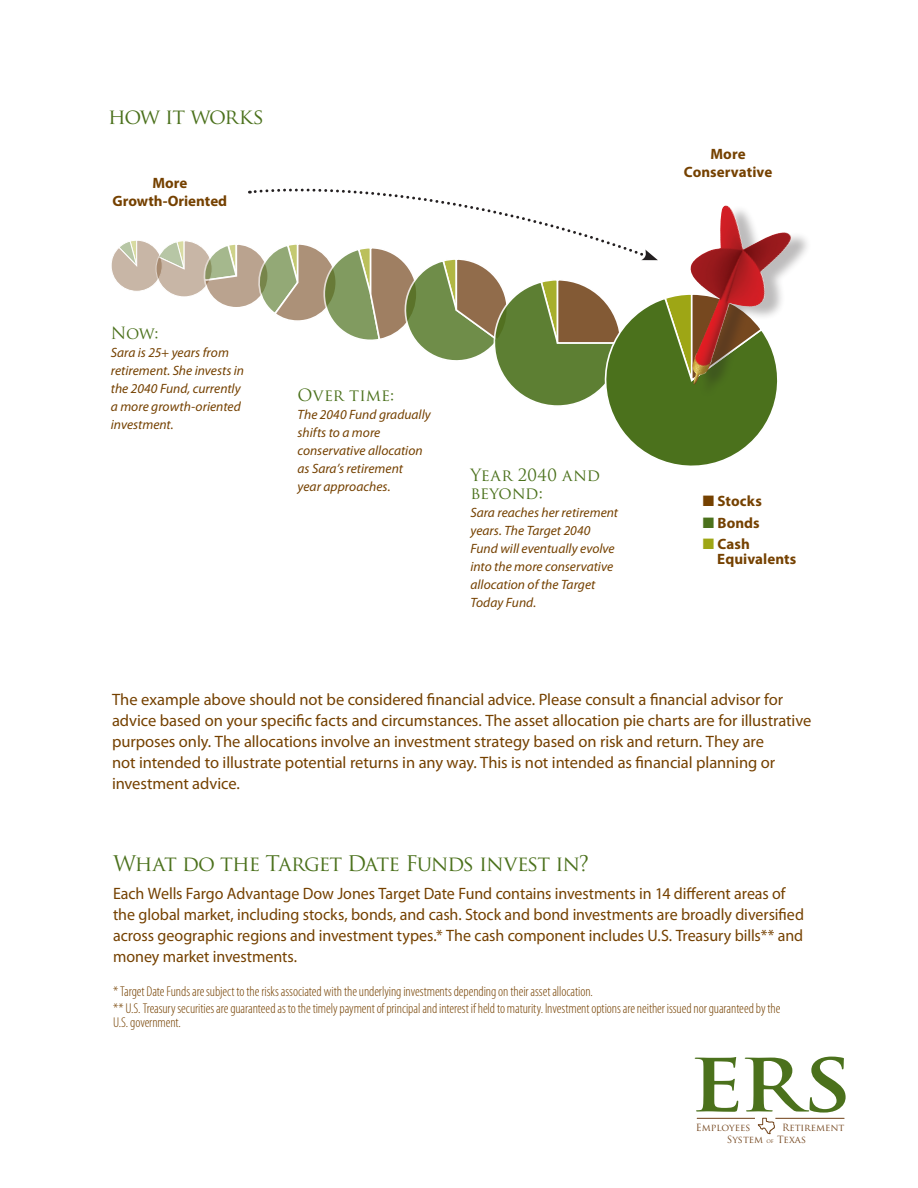
<style>
.page{position:relative;width:918px;height:1188px;background:#fff}
.page>*{position:absolute;margin:0;border:0;box-sizing:border-box;transform-origin:0 0}
.t1{font:21px "Trajan Pro";letter-spacing:-.055em;color:#4b711c}
.t2{font:16.5px/21px "Myriad Pro";letter-spacing:-.005em;color:#754100}
.t3{font:16.5px/18px "Trajan Pro";letter-spacing:.02em;color:#4b711c}
.t4{font:16.5px "Trajan Pro";color:#4b711c}
.t5{font:700 15px/18px "Myriad Pro";letter-spacing:.005em;color:#754100;text-align:center}
.t6{font:300 condensed 14.25px/13.5px "Myriad Pro";letter-spacing:-.005em;color:#754100}
.t7{font:italic 13.5px/18px "Myriad Pro";color:#754100}
.t8{font:9.75px/12.5px "Trajan Pro";color:#75471f}
.s1{color:#4b711c}
.s2{color:#9ea615}
.s3{font-size:5.7px}
</style>
<div class="page">
<svg style="left:111px;top:188px;width:665px;height:278px"></svg>
<div style="left:696px;top:205px;width:116px;height:193px;background:#231f20;opacity:.3"></div>
<img style="left:690px;top:206px;width:102px;height:179px">
<svg style="left:695px;top:1057px;width:43px;height:55px"></svg>
<svg style="left:745px;top:1057px;width:101px;height:78px"></svg>
<hr style="left:697px;top:1118px;width:58px;height:1px;background:#75471f">
<hr style="left:775px;top:1118px;width:69px;height:1px;background:#75471f">
<p class="t1" style="left:108px;top:103px;width:157px">how it works</p>
<p class="t5" style="left:113px;top:173px;width:116px">More<br>Growth-Oriented</p>
<p class="t4" style="left:111px;top:322px;width:49px">Now:</p>
<p class="t7" style="left:111px;top:343px;width:135px">Sara is 25+ years from retirement. She invests in the 2040 Fund, currently a more growth-oriented investment.</p>
<p class="t4" style="left:298px;top:385px;width:98px">Over time:</p>
<p class="t7" style="left:298px;top:406px;width:135px">The 2040 Fund gradually shifts to a more conservative allocation as Sara’s retirement<br>year approaches.</p>
<p class="t3" style="left:470px;top:466px;width:131px">Year 2040 and beyond:</p>
<p class="t7" style="left:470px;top:503px;width:149px">Sara reaches her retirement years. The Target 2040<br>Fund will eventually evolve into the more conservative allocation of the Target<br>Today Fund.</p>
<p class="t5" style="left:684px;top:145px;width:90px">More<br>Conservative</p>
<p class="t5" style="left:703px;top:492px;width:60px">■ Stocks</p>
<p class="t5" style="left:703px;top:513px;width:58px"><span class="s1">■</span> Bonds</p>
<p class="t5" style="left:703px;top:534px;width:48px"><span class="s2">■</span> Cash</p>
<p class="t5" style="left:717px;top:550px;width:81px">Equivalents</p>
<p class="t2" style="left:112px;top:688px;width:701px">The example above should not be considered financial advice. Please consult a financial advisor for advice based on your specific facts and circumstances. The asset allocation pie charts are for illustrative purposes only. The allocations involve an investment strategy based on risk and return. They are<br>not intended to illustrate potential returns in any way. This is not intended as financial planning or investment advice.</p>
<p class="t1" style="left:113px;top:850px;width:478px">What do the Target Date Funds invest in?</p>
<p class="t2" style="left:113px;top:883px;width:693px">Each Wells Fargo Advantage Dow Jones Target Date Fund contains investments in 14 different areas of the global market, including stocks, bonds, and cash. Stock and bond investments are broadly diversified across geographic regions and investment types.* The cash component includes U.S. Treasury bills** and money market investments.</p>
<p class="t6" style="left:113px;top:984px;width:481px">* Target Date Funds are subject to the risks associated with the underlying investments depending on their asset allocation.</p>
<p class="t6" style="left:113px;top:1002px;width:669px">** U.S. Treasury securities are guaranteed as to the timely payment of principal and interest if held to maturity. Investment options are neither issued nor guaranteed by the<br>U.S. government.</p>
<p class="t8" style="left:696px;top:1121px;width:56px">Employees</p>
<p class="t8" style="left:727px;top:1121px;width:119px;text-indent:55px">Retirement<br>System <span class="s3">of</span> Texas</p>
</div>
